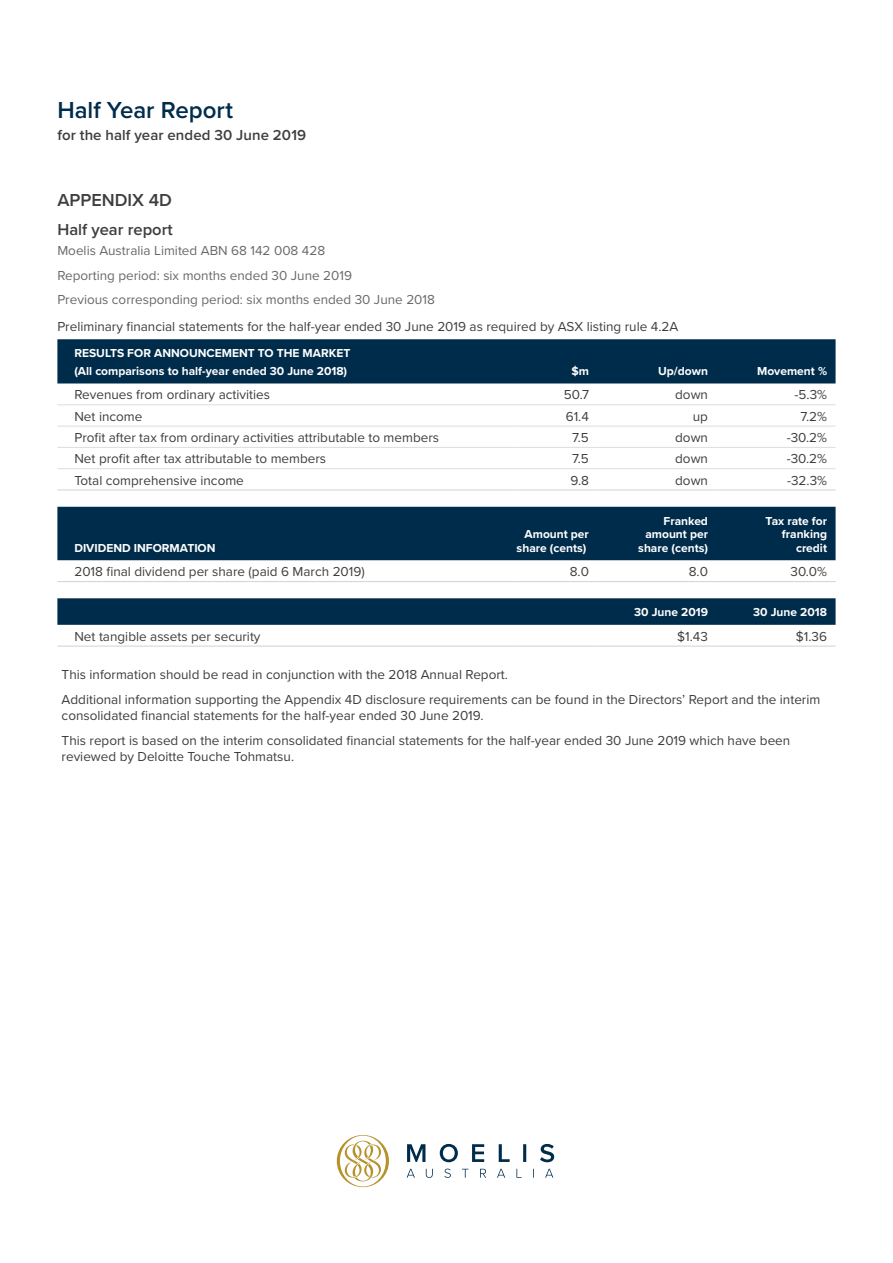
<style>
.page{position:relative;width:893px;height:1263px;background:#fff}
.page>*{position:absolute;margin:0;border:0;box-sizing:border-box;transform-origin:0 0}
._1st_level_header_up{font:600 24px "Proxima Nova";letter-spacing:-.005em;color:#002c4b}
.HD2_A_Heading_2{font:600 18px "Proxima Nova";color:#3e3e3f}
.HD2_A_Heading_2-2{font:600 16.5px "Proxima Nova";color:#3e3e3f}
._2nd_level_header_up{font:600 15px "Proxima Nova";letter-spacing:.005em;color:#3e3e3f}
.TBT___Body{font:13.5px/16.2px "Proxima Nova";color:#3e3e3f}
.HD3_B_Heading_3{font:13.5px "Proxima Nova";color:#69696c}
.BT1_Body_text{font:13.5px "Proxima Nova";color:#3e3e3f}
.TFT___28{font:13.5px "Proxima Nova";color:#3e3e3f}
.TH2___Heading_2_BOLD{font:700 12px/13.5px "Proxima Nova";color:#fff;text-align:right}
</style>
<div class="page">
<div style="left:57px;top:339px;width:779px;height:44px;background:#002c4b"></div>
<hr style="left:57px;top:405px;width:460px;height:1px;background:#dcdddf">
<hr style="left:517px;top:405px;width:80px;height:1px;background:#dcdddf">
<hr style="left:597px;top:405px;width:119px;height:1px;background:#dcdddf">
<hr style="left:716px;top:405px;width:120px;height:1px;background:#dcdddf">
<hr style="left:57px;top:426px;width:460px;height:1px;background:#dcdddf">
<hr style="left:517px;top:426px;width:80px;height:1px;background:#dcdddf">
<hr style="left:597px;top:426px;width:119px;height:1px;background:#dcdddf">
<hr style="left:716px;top:426px;width:120px;height:1px;background:#dcdddf">
<hr style="left:57px;top:447px;width:460px;height:1px;background:#dcdddf">
<hr style="left:517px;top:447px;width:80px;height:1px;background:#dcdddf">
<hr style="left:597px;top:447px;width:119px;height:1px;background:#dcdddf">
<hr style="left:716px;top:447px;width:120px;height:1px;background:#dcdddf">
<hr style="left:57px;top:468px;width:460px;height:1px;background:#dcdddf">
<hr style="left:517px;top:468px;width:80px;height:1px;background:#dcdddf">
<hr style="left:597px;top:468px;width:119px;height:1px;background:#dcdddf">
<hr style="left:716px;top:468px;width:120px;height:1px;background:#dcdddf">
<hr style="left:57px;top:489px;width:460px;height:1px;background:#d5d6d8">
<hr style="left:517px;top:489px;width:80px;height:1px;background:#d5d6d8">
<hr style="left:597px;top:489px;width:119px;height:1px;background:#d5d6d8">
<hr style="left:716px;top:489px;width:120px;height:1px;background:#d5d6d8">
<div style="left:57px;top:507px;width:779px;height:53px;background:#002c4b"></div>
<hr style="left:57px;top:581px;width:460px;height:1px;background:#d5d6d8">
<hr style="left:517px;top:581px;width:80px;height:1px;background:#d5d6d8">
<hr style="left:597px;top:581px;width:119px;height:1px;background:#d5d6d8">
<hr style="left:716px;top:581px;width:120px;height:1px;background:#d5d6d8">
<svg style="left:57px;top:598px;width:779px;height:27px;background:#05304e"></svg>
<hr style="left:57px;top:645px;width:460px;height:2px;background:#d5d6d8">
<hr style="left:517px;top:645px;width:80px;height:2px;background:#d5d6d8">
<hr style="left:597px;top:645px;width:119px;height:2px;background:#d5d6d8">
<hr style="left:716px;top:645px;width:120px;height:2px;background:#d5d6d8">
<svg style="left:337px;top:1135px;width:52px;height:52px"></svg>
<svg style="left:407px;top:1144px;width:147px;height:18px"></svg>
<svg style="left:407px;top:1168px;width:146px;height:10px"></svg>
<p class="_1st_level_header_up" style="left:57px;top:92px;width:177px">Half Year Report</p>
<p class="_2nd_level_header_up" style="left:57px;top:124px;width:250px">for the half year ended 30 June 2019</p>
<p class="HD2_A_Heading_2" style="left:57px;top:186px;width:116px">APPENDIX 4D</p>
<p class="HD2_A_Heading_2-2" style="left:57px;top:217px;width:117px">Half year report</p>
<p class="HD3_B_Heading_3" style="left:57px;top:240px;width:269px">Moelis Australia Limited ABN 68 142 008 428</p>
<p class="HD3_B_Heading_3" style="left:57px;top:265px;width:296px">Reporting period: six months ended 30 June 2019</p>
<p class="HD3_B_Heading_3" style="left:57px;top:290px;width:379px">Previous corresponding period: six months ended 30 June 2018</p>
<p class="BT1_Body_text" style="left:57px;top:316px;width:622px">Preliminary financial statements for the half-year ended 30 June 2019 as required by ASX listing rule 4.2A</p>
<p class="TH2___Heading_2_BOLD" style="left:74px;top:346px;width:277px">RESULTS FOR ANNOUNCEMENT TO THE MARKET</p>
<p class="TH2___Heading_2_BOLD" style="left:74px;top:364px;width:274px">(All comparisons to half-year ended 30 June 2018)</p>
<p class="TH2___Heading_2_BOLD" style="left:571px;top:364px;width:19px">$m</p>
<p class="TH2___Heading_2_BOLD" style="left:658px;top:364px;width:51px">Up/down</p>
<p class="TH2___Heading_2_BOLD" style="left:757px;top:364px;width:71px">Movement %</p>
<p class="TBT___Body" style="left:74px;top:386px;width:197px">Revenues from ordinary activities</p>
<p class="TFT___28" style="left:564px;top:385px;width:26px">50.7</p>
<p class="TFT___28" style="left:675px;top:385px;width:34px">down</p>
<p class="TFT___28" style="left:795px;top:385px;width:34px">-5.3%</p>
<p class="TBT___Body" style="left:74px;top:408px;width:69px">Net income</p>
<p class="TFT___28" style="left:566px;top:406px;width:25px">61.4</p>
<p class="TFT___28" style="left:693px;top:406px;width:17px">up</p>
<p class="TFT___28" style="left:800px;top:406px;width:28px">7.2%</p>
<p class="TBT___Body" style="left:74px;top:429px;width:366px">Profit after tax from ordinary activities attributable to members</p>
<p class="TFT___28" style="left:572px;top:427px;width:18px">7.5</p>
<p class="TFT___28" style="left:675px;top:427px;width:34px">down</p>
<p class="TFT___28" style="left:787px;top:427px;width:42px">-30.2%</p>
<p class="TBT___Body" style="left:74px;top:450px;width:253px">Net profit after tax attributable to members</p>
<p class="TFT___28" style="left:572px;top:449px;width:18px">7.5</p>
<p class="TFT___28" style="left:675px;top:449px;width:34px">down</p>
<p class="TFT___28" style="left:787px;top:449px;width:42px">-30.2%</p>
<p class="TBT___Body" style="left:74px;top:471px;width:171px">Total comprehensive income</p>
<p class="TFT___28" style="left:570px;top:470px;width:20px">9.8</p>
<p class="TFT___28" style="left:675px;top:470px;width:34px">down</p>
<p class="TFT___28" style="left:787px;top:470px;width:42px">-32.3%</p>
<p class="TH2___Heading_2_BOLD" style="left:74px;top:541px;width:143px">DIVIDEND INFORMATION</p>
<p class="TH2___Heading_2_BOLD" style="left:517px;top:527px;width:74px">Amount per share (cents)</p>
<p class="TH2___Heading_2_BOLD" style="left:638px;top:514px;width:71px">Franked amount per share (cents)</p>
<p class="TH2___Heading_2_BOLD" style="left:766px;top:514px;width:63px">Tax rate for franking credit</p>
<p class="TBT___Body" style="left:74px;top:563px;width:292px">2018 final dividend per share (paid 6 March 2019)</p>
<p class="TFT___28" style="left:570px;top:562px;width:21px">8.0</p>
<p class="TFT___28" style="left:689px;top:562px;width:21px">8.0</p>
<p class="TFT___28" style="left:790px;top:562px;width:38px">30.0%</p>
<p class="TH2___Heading_2_BOLD" style="left:634px;top:605px;width:75px">30 June 2019</p>
<p class="TH2___Heading_2_BOLD" style="left:753px;top:605px;width:75px">30 June 2018</p>
<p class="TBT___Body" style="left:74px;top:628px;width:188px">Net tangible assets per security</p>
<p class="TFT___28" style="left:677px;top:626px;width:32px">$1.43</p>
<p class="TFT___28" style="left:796px;top:626px;width:33px">$1.36</p>
<p class="TBT___Body" style="left:62px;top:666px;width:448px">This information should be read in conjunction with the 2018 Annual Report.</p>
<p class="TBT___Body" style="left:62px;top:691px;width:760px">Additional information supporting the Appendix 4D disclosure requirements can be found in the Directors’ Report and the interim consolidated financial statements for the half-year ended 30 June 2019.</p>
<p class="TBT___Body" style="left:62px;top:731px;width:730px">This report is based on the interim consolidated financial statements for the half-year ended 30 June 2019 which have been reviewed by Deloitte Touche Tohmatsu.</p>
</div>
